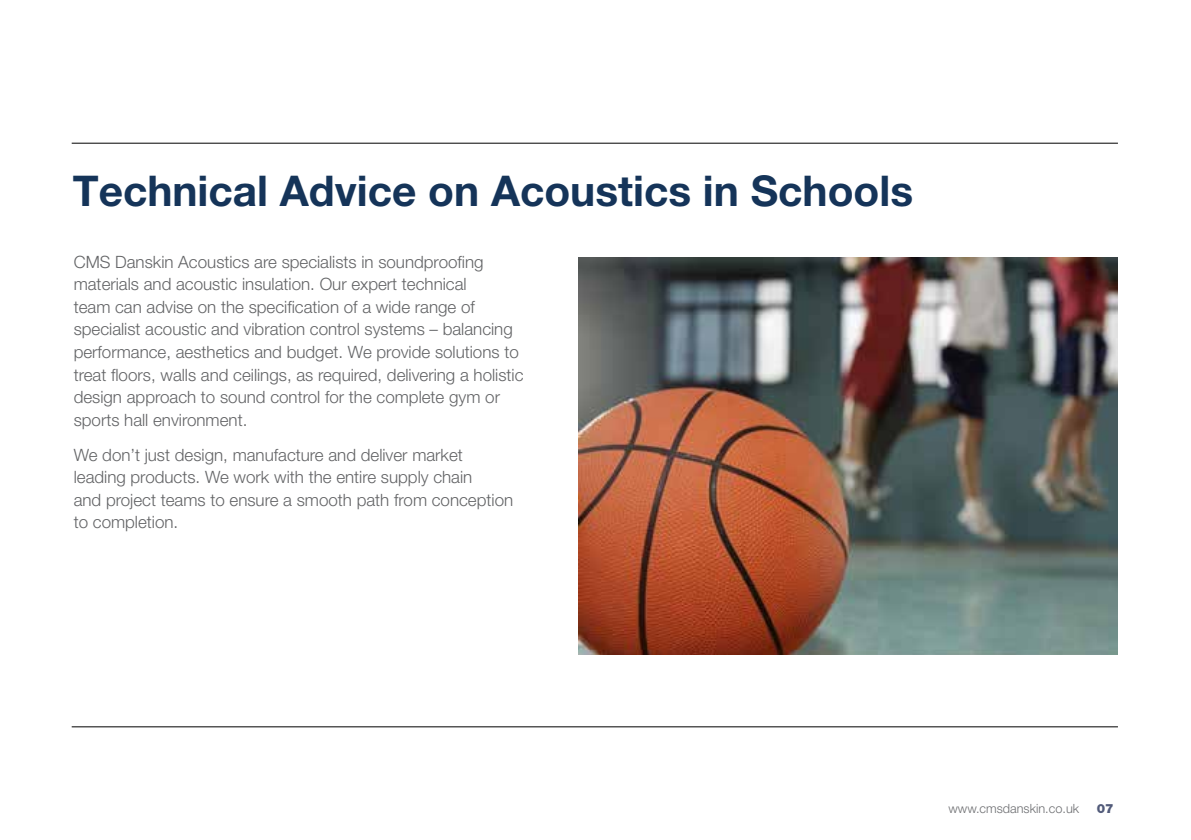
<style>
.page{position:relative;width:1191px;height:840px;background:#fff}
.page>*{position:absolute;margin:0;border:0;box-sizing:border-box;transform-origin:0 0}
.t1{font:700 42.4px "Helvetica Neue LT Pro";color:#153459}
.t2{font:300 17px/22.6px "Helvetica Neue LT Pro";color:#636466}
.t3{font:300 12.8px "Helvetica Neue LT Pro";color:#6d6e71}
.t4{font:900 12.8px "Helvetica Neue LT Pro";color:#525b7a}
</style>
<div class="page">
<hr style="left:72px;top:143px;width:1046px;height:1px;background:#000">
<hr style="left:72px;top:726px;width:1046px;height:1px;background:#000">
<img style="left:579px;top:257px;width:538px;height:397px">
<h1 class="t1" style="left:73px;top:165px;width:842px">Technical Advice on Acoustics in Schools</h1>
<p class="t2" style="left:74px;top:250px;width:451px">CMS Danskin Acoustics are specialists in soundproofing materials and acoustic insulation. Our expert technical<br>team can advise on the specification of a wide range of specialist acoustic and vibration control systems – balancing performance, aesthetics and budget. We provide solutions to treat floors, walls and ceilings, as required, delivering a holistic design approach to sound control for the complete gym or sports hall environment.</p>
<p class="t2" style="left:74px;top:442px;width:441px">We don’t just design, manufacture and deliver market leading products. We work with the entire supply chain<br>and project teams to ensure a smooth path from conception to completion.</p>
<p class="t3" style="left:948px;top:800px;width:132px">www.cmsdanskin.co.uk</p>
<p class="t4" style="left:1096px;top:800px;width:18px">07</p>
</div>
